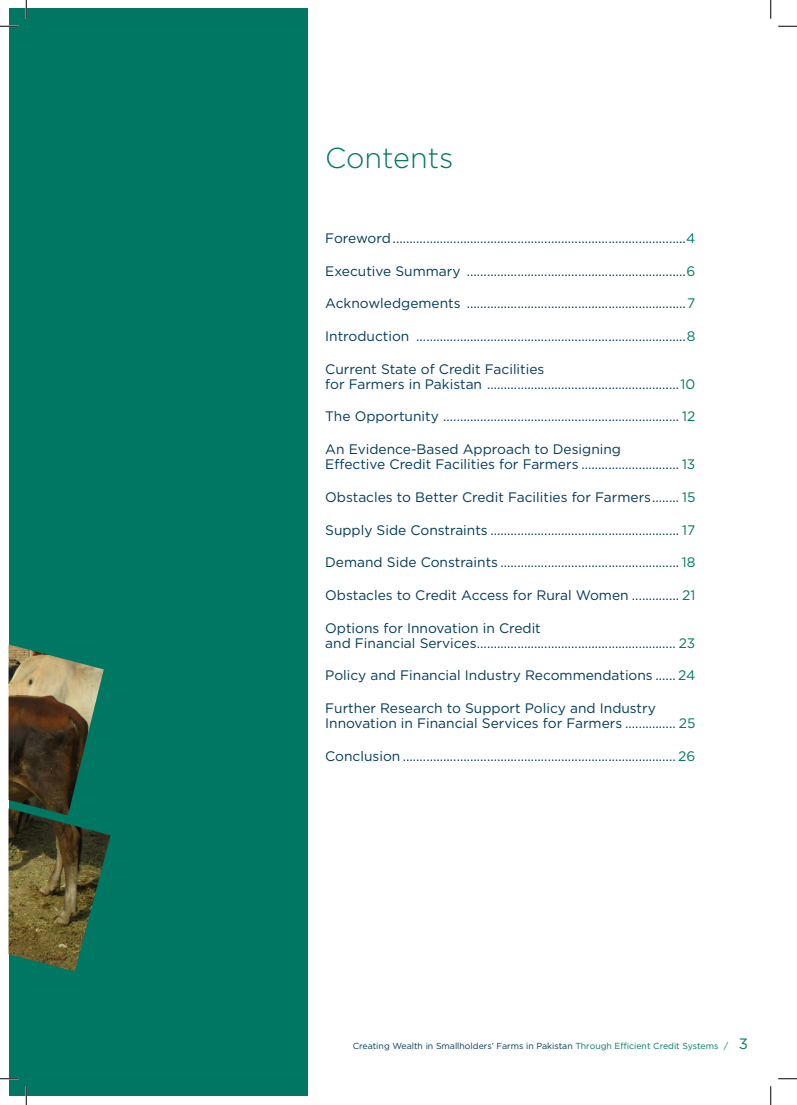
<style>
.page{position:relative;width:797px;height:1105px;background:#fff}
.page>*{position:absolute;margin:0;border:0;box-sizing:border-box;transform-origin:0 0}
.t1{font:300 28.75px "Gotham";color:#007762}
.t2{font:13.75px/15px "Gotham";color:#003a59}
.t3{font:13.75px "Gotham";letter-spacing:-.02em;color:#003a59}
.t4{font:8.75px "Gotham";color:#003a59}
.s1{color:#007762}
.s2{font-size:15px;color:#007762}
</style>
<div class="page">
<div style="left:9px;top:9px;width:298px;height:1087px;background:#007762"></div>
<img style="left:9px;top:644px;width:102px;height:327px">
<svg style="left:0;top:25px;width:19px;height:2px"></svg>
<svg style="left:778px;top:25px;width:19px;height:2px"></svg>
<svg style="left:0;top:1078px;width:19px;height:1px"></svg>
<svg style="left:778px;top:1078px;width:19px;height:1px"></svg>
<svg style="left:25px;top:0;width:2px;height:19px"></svg>
<svg style="left:25px;top:1086px;width:2px;height:19px"></svg>
<svg style="left:770px;top:0;width:1px;height:19px"></svg>
<svg style="left:770px;top:1086px;width:1px;height:19px"></svg>
<h1 class="t1" style="left:325px;top:140px;width:130px">Contents</h1>
<p class="t3" style="left:325px;top:229px;width:371px">Foreword.......................................................................................<span class="s1">4</span></p>
<p class="t2" style="left:325px;top:263px;width:371px">Executive Summary .................................................................<span class="s1">6</span></p>
<p class="t2" style="left:325px;top:296px;width:371px">Acknowledgements .................................................................<span class="s1">7</span></p>
<p class="t2" style="left:325px;top:328px;width:371px">Introduction ................................................................................<span class="s1">8</span></p>
<p class="t2" style="left:325px;top:361px;width:371px">Current State of Credit Facilities<br>for Farmers in Pakistan .........................................................<span class="s1">10</span></p>
<p class="t2" style="left:325px;top:409px;width:371px">The Opportunity ...................................................................... <span class="s1">12</span></p>
<p class="t2" style="left:325px;top:441px;width:371px">An Evidence-Based Approach to Designing<br>Effective Credit Facilities for Farmers ............................. <span class="s1">13</span></p>
<p class="t2" style="left:325px;top:489px;width:371px">Obstacles to Better Credit Facilities for Farmers........ <span class="s1">15</span></p>
<p class="t2" style="left:325px;top:522px;width:371px">Supply Side Constraints ........................................................ <span class="s1">17</span></p>
<p class="t2" style="left:325px;top:555px;width:371px">Demand Side Constraints ..................................................... <span class="s1">18</span></p>
<p class="t2" style="left:325px;top:587px;width:371px">Obstacles to Credit Access for Rural Women .............. <span class="s1">21</span></p>
<p class="t2" style="left:325px;top:620px;width:371px">Options for Innovation in Credit<br>and Financial Services........................................................... <span class="s1">23</span></p>
<p class="t2" style="left:325px;top:668px;width:371px">Policy and Financial Industry Recommendations ...... <span class="s1">24</span></p>
<p class="t2" style="left:325px;top:700px;width:371px">Further Research to Support Policy and Industry<br>Innovation in Financial Services for Farmers ............... <span class="s1">25</span></p>
<p class="t2" style="left:325px;top:748px;width:371px">Conclusion ................................................................................. <span class="s1">26</span></p>
<p class="t4" style="left:353px;top:1040px;width:397px">Creating Wealth in Smallholders’ Farms in Pakistan <span class="s1">Through Efficient Credit Systems /</span> <span class="s2">3</span></p>
</div>
